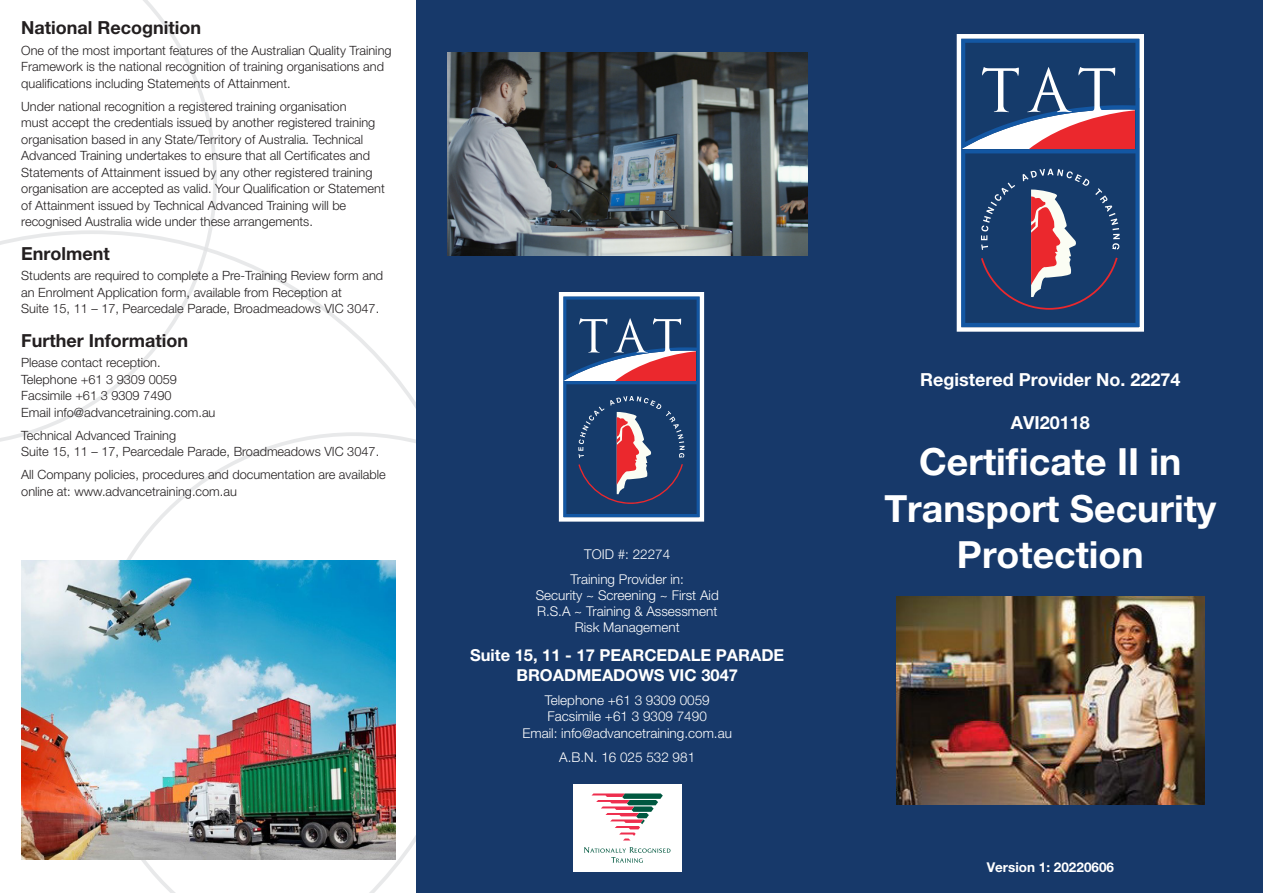
<style>
.page{position:relative;width:1263px;height:893px;background:#fff}
.page>*{position:absolute;margin:0;border:0;box-sizing:border-box;transform-origin:0 0}
.t1{font:700 37.5px/46.5px "Helvetica Neue LT Pro";color:#fff;text-align:center}
.t2{font:700 18px "Helvetica Neue LT Pro";color:#231f20}
.t3{font:700 18px "Helvetica Neue LT Pro";color:#fff}
.t4{font:700 16.5px/19.8px "Helvetica Neue LT Pro";color:#fff;text-align:center}
.t5{font:300 13.5px/16.2px "Helvetica Neue LT Pro";color:#fff;text-align:center}
.t6{font:700 13.5px "Helvetica Neue LT Pro";color:#fff}
.t7{font:300 12.75px/16.5px "Helvetica Neue LT Pro";color:#231f20}
</style>
<div class="page">
<svg style="left:126px;top:432px;width:291px;height:461px"></svg>
<svg style="left:0;top:0;width:217px;height:446px"></svg>
<div style="left:417px;top:0;width:846px;height:893px;background:#17396a"></div>
<img style="left:447px;top:52px;width:360px;height:203px">
<img style="left:21px;top:560px;width:374px;height:300px">
<img style="left:896px;top:597px;width:308px;height:207px">
<svg style="left:956px;top:34px;width:188px;height:298px"></svg>
<svg style="left:558px;top:292px;width:147px;height:230px"></svg>
<div style="left:573px;top:784px;width:109px;height:88px;background:#fff"></div>
<svg style="left:591px;top:793px;width:72px;height:47px"></svg>
<svg style="left:584px;top:847px;width:86px;height:16px"></svg>
<h2 class="t2" style="left:21px;top:17px;width:181px">National Recognition</h2>
<p class="t7" style="left:21px;top:42px;width:372px">One of the most important features of the Australian Quality Training<br>Framework is the national recognition of training organisations and qualifications including Statements of Attainment.</p>
<p class="t7" style="left:21px;top:98px;width:365px">Under national recognition a registered training organisation<br>must accept the credentials issued by another registered training organisation based in any State/Territory of Australia. Technical Advanced Training undertakes to ensure that all Certificates and Statements of Attainment issued by any other registered training organisation are accepted as valid. Your Qualification or Statement of Attainment issued by Technical Advanced Training will be recognised Australia wide under these arrangements.</p>
<h2 class="t2" style="left:21px;top:242px;width:90px">Enrolment</h2>
<p class="t7" style="left:21px;top:267px;width:363px">Students are required to complete a Pre-Training Review form and an Enrolment Application form, available from Reception at<br>Suite 15, 11 – 17, Pearcedale Parade, Broadmeadows VIC 3047.</p>
<h2 class="t2" style="left:21px;top:329px;width:168px">Further Information</h2>
<p class="t7" style="left:21px;top:354px;width:196px">Please contact reception.<br>Telephone +61 3 9309 0059<br>Facsimile +61 3 9309 7490<br>Email info@advancetraining.com.au</p>
<p class="t7" style="left:21px;top:427px;width:359px">Technical Advanced Training<br>Suite 15, 11 – 17, Pearcedale Parade, Broadmeadows VIC 3047.</p>
<p class="t7" style="left:21px;top:466px;width:366px">All Company policies, procedures and documentation are available online at: www.advancetraining.com.au</p>
<p class="t5" style="left:571px;top:542px;width:115px;line-height:24.8px">TOID #: 22274<br>Training Provider in:</p>
<p class="t5" style="left:536px;top:587px;width:185px">Security ~ Screening ~ First Aid<br>R.S.A ~ Training &amp; Assessment<br>Risk Management</p>
<p class="t4" style="left:470px;top:645px;width:316px">Suite 15, 11 - 17 PEARCEDALE PARADE<br>BROADMEADOWS VIC 3047</p>
<p class="t5" style="left:522px;top:692px;width:211px">Telephone +61 3 9309 0059<br>Facsimile +61 3 9309 7490<br>Email: info@advancetraining.com.au</p>
<p class="t5" style="left:559px;top:749px;width:137px">A.B.N. 16 025 532 981</p>
<h2 class="t3" style="left:920px;top:368px;width:262px">Registered Provider No. 22274</h2>
<h2 class="t3" style="left:1011px;top:411px;width:81px">AVI20118</h2>
<h1 class="t1" style="left:884px;top:438px;width:333px">Certificate II in<br>Transport Security<br>Protection</h1>
<p class="t6" style="left:987px;top:858px;width:129px">Version 1: 20220606</p>
</div>
